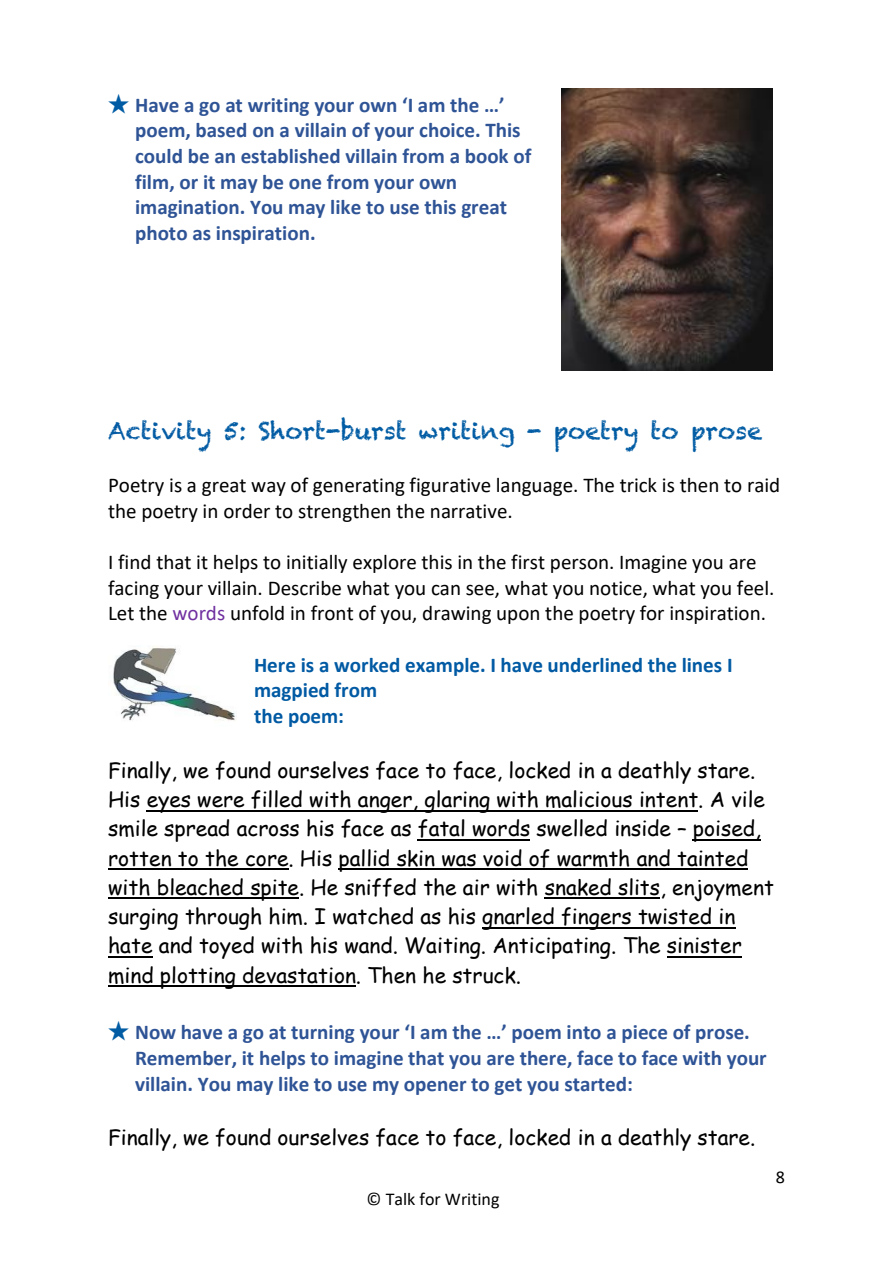
<style>
.page{position:relative;width:893px;height:1264px;background:#fff}
.page>*{position:absolute;margin:0;border:0;box-sizing:border-box;transform-origin:0 0}
.t1{font:24px "Chalkduster";color:#015ca4}
.t2{font:700 21.15px "Calibri";color:#2f5496}
.t3{font:21.15px "Calibri";color:#000}
.t4{font:21.15px "Comic Sans MS";color:#000}
.t5{font:21px/29.2px "Comic Sans MS";color:#000}
.t6{font:700 21px/25.7px "Calibri";color:#2f5496}
.t7{font:21px/25.5px "Calibri";color:#000}
.t8{font:700 21px/25.7px "Calibri";color:#015aa3}
.t9{font:18px "Calibri";color:#000}
.s1{font-family:"Yu Gothic";font-weight:400;color:#015ca4}
.s2{color:#035ba4}
.s3{color:#7030a0}
</style>
<div class="page">
<hr style="left:147px;top:809px;width:551px;height:2px;background:#000">
<hr style="left:418px;top:838px;width:112px;height:2px;background:#000">
<hr style="left:692px;top:838px;width:68px;height:2px;background:#000">
<hr style="left:108px;top:868px;width:180px;height:1px;background:#000">
<hr style="left:338px;top:868px;width:410px;height:1px;background:#000">
<hr style="left:108px;top:897px;width:191px;height:2px;background:#000">
<hr style="left:544px;top:897px;width:116px;height:2px;background:#000">
<hr style="left:482px;top:926px;width:253px;height:2px;background:#000">
<hr style="left:108px;top:955px;width:44px;height:2px;background:#000">
<hr style="left:666px;top:955px;width:75px;height:2px;background:#000">
<hr style="left:108px;top:985px;width:248px;height:1px;background:#000">
<img style="left:561px;top:88px;width:211px;height:282px">
<img style="left:113px;top:646px;width:123px;height:75px">
<p class="t2" style="left:108px;top:96px;width:398px"><span class="s1">★</span> Have a go at writing your own ‘I am the …’</p>
<p class="t6" style="left:135px;top:119px;width:398px">poem, based on a villain of your choice. This could be an established villain from a book of film, or it may be one from your own imagination. You may like to use this great photo as inspiration.</p>
<p class="t1" style="left:108px;top:415px;width:655px"><span class="s2">Activity</span> 5: Short-burst writing - poetry to prose</p>
<p class="t7" style="left:108px;top:474px;width:673px">Poetry is a great way of generating figurative language. The trick is then to raid the poetry in order to strengthen the narrative.</p>
<p class="t7" style="left:108px;top:551px;width:650px">I find that it helps to initially explore this in the first person. Imagine you are</p>
<p class="t3" style="left:108px;top:579px;width:667px">facing your villain. Describe what you can see, what you notice, what you feel.</p>
<p class="t7" style="left:108px;top:602px;width:659px">Let the <span class="s3">words</span> unfold in front of you, drawing upon the poetry for inspiration.</p>
<p class="t8" style="left:254px;top:653px;width:480px">Here is a worked example. I have underlined the lines I magpied from<br>the poem:</p>
<p class="t5" style="left:108px;top:754px;width:658px">Finally, we found ourselves face to face, locked in a deathly stare.<br>His eyes were filled with anger, glaring with malicious intent. A vile</p>
<p class="t4" style="left:108px;top:812px;width:654px">smile spread across his face as fatal words swelled inside – poised,</p>
<p class="t5" style="left:108px;top:842px;width:667px">rotten to the core. His pallid skin was void of warmth and tainted with bleached spite. He sniffed the air with snaked slits, enjoyment surging through him. I watched as his gnarled fingers twisted in hate and toyed with his wand. Waiting. Anticipating. The sinister mind plotting devastation. Then he struck.</p>
<p class="t6" style="left:135px;top:1020px;width:633px;text-indent:-27px"><span class="s1">★</span> Now have a go at turning your ‘I am the …’ poem into a piece of prose.<br>Remember, it helps to imagine that you are there, face to face with your</p>
<p class="t2" style="left:135px;top:1074px;width:499px">villain. You may like to use my opener to get you started:</p>
<p class="t5" style="left:108px;top:1121px;width:648px">Finally, we found ourselves face to face, locked in a deathly stare.</p>
<p class="t9" style="left:366px;top:1191px;width:134px">© Talk for Writing</p>
<p class="t9" style="left:775px;top:1169px;width:11px">8</p>
</div>
